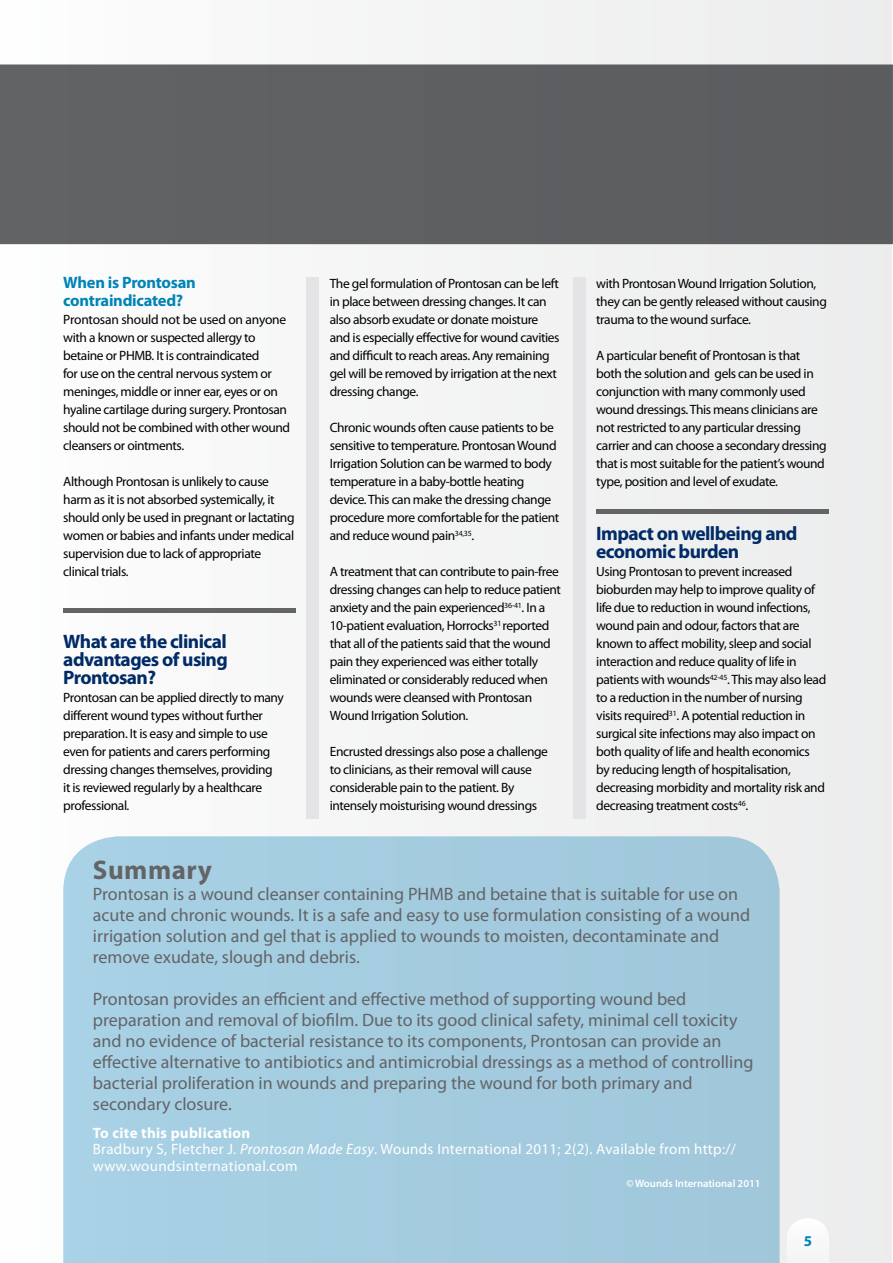
<style>
.page{position:relative;width:893px;height:1263px;background:#f3f4f4}
.page>*{position:absolute;margin:0;border:0;box-sizing:border-box;transform-origin:0 0}
.t1{font:700 27px "Myriad Pro";letter-spacing:.02em;color:#636466}
.t2{font:700 19.5px/18px "Myriad Pro";letter-spacing:-.03em;color:#002b66}
.t3{font:18px/21px "Myriad Pro";color:#636466}
.t4{font:700 16.5px/18px "Myriad Pro";letter-spacing:-.015em;color:#0084b6}
.t5{font:15px/16.5px "Myriad Pro";letter-spacing:.02em;color:#fff}
.t6{font:700 15px "Myriad Pro";color:#0084b6}
.t7{font:13.5px/18px "Myriad Pro";letter-spacing:-.03em;color:#000}
.t8{font:600 10.65px "Myriad Pro";color:#fff}
.s1{font-weight:700}
.s2{font-style:italic}
</style>
<div class="page">
<hr style="left:892px;top:0;width:1px;height:1263px;background:#fff">
<div style="left:0;top:64px;width:893px;height:180px;background:#5e5f61"></div>
<svg style="left:796px;top:1219px;width:24px;height:4px"></svg>
<div style="left:63px;top:836px;width:717px;height:427px;background:#a4ccdf"></div>
<div style="left:306px;top:277px;width:13px;height:542px;background:#e4e4e6"></div>
<div style="left:573px;top:277px;width:13px;height:542px;background:#e4e4e6"></div>
<hr style="left:597px;top:509px;width:232px;height:4px;background:#636466">
<hr style="left:63px;top:608px;width:233px;height:4px;background:#636466">
<p class="t4" style="left:63px;top:273px;width:134px">When is Prontosan contraindicated?</p>
<p class="t7" style="left:63px;top:310px;width:228px">Prontosan should not be used on anyone with a known or suspected allergy to betaine or PHMB. It is contraindicated<br>for use on the central nervous system or meninges, middle or inner ear, eyes or on hyaline cartilage during surgery. Prontosan should not be combined with other wound cleansers or ointments.</p>
<p class="t7" style="left:63px;top:472px;width:233px">Although Prontosan is unlikely to cause harm as it is not absorbed systemically, it should only be used in pregnant or lactating women or babies and infants under medical supervision due to lack of appropriate clinical trials.</p>
<h2 class="t2" style="left:63px;top:632px;width:166px;text-align:justify">What are the clinical advantages of using Prontosan?</h2>
<p class="t7" style="left:63px;top:688px;width:222px">Prontosan can be applied directly to many different wound types without further preparation. It is easy and simple to use even for patients and carers performing dressing changes themselves, providing<br>it is reviewed regularly by a healthcare professional.</p>
<p class="t7" style="left:330px;top:274px;width:231px">The gel formulation of Prontosan can be left in place between dressing changes. It can also absorb exudate or donate moisture and is especially effective for wound cavities and difficult to reach areas. Any remaining gel will be removed by irrigation at the next dressing change.</p>
<p class="t7" style="left:330px;top:418px;width:231px">Chronic wounds often cause patients to be sensitive to temperature. Prontosan Wound Irrigation Solution can be warmed to body temperature in a baby-bottle heating device. This can make the dressing change procedure more comfortable for the patient and reduce wound pain<sup>34,35</sup>.</p>
<p class="t7" style="left:330px;top:562px;width:233px">A treatment that can contribute to pain-free dressing changes can help to reduce patient anxiety and the pain experienced<sup>36-41</sup>. In a 10-patient evaluation, Horrocks<sup>31</sup> reported that all of the patients said that the wound pain they experienced was either totally eliminated or considerably reduced when wounds were cleansed with Prontosan Wound Irrigation Solution.</p>
<p class="t7" style="left:330px;top:742px;width:220px">Encrusted dressings also pose a challenge to clinicians, as their removal will cause considerable pain to the patient. By intensely moisturising wound dressings</p>
<p class="t7" style="left:596px;top:274px;width:232px">with Prontosan Wound Irrigation Solution, they can be gently released without causing trauma to the wound surface.</p>
<p class="t7" style="left:596px;top:346px;width:232px">A particular benefit of Prontosan is that both the solution and gels can be used in conjunction with many commonly used wound dressings. This means clinicians are not restricted to any particular dressing carrier and can choose a secondary dressing that is most suitable for the patient’s wound type, position and level of exudate.</p>
<h2 class="t2" style="left:596px;top:524px;width:203px">Impact on wellbeing and economic burden</h2>
<p class="t7" style="left:596px;top:562px;width:232px">Using Prontosan to prevent increased bioburden may help to improve quality of life due to reduction in wound infections, wound pain and odour, factors that are known to affect mobility, sleep and social interaction and reduce quality of life in patients with wounds<sup>42-45</sup>. This may also lead to a reduction in the number of nursing visits required<sup>31</sup>. A potential reduction in surgical site infections may also impact on both quality of life and health economics by reducing length of hospitalisation, decreasing morbidity and mortality risk and decreasing treatment costs<sup>46</sup>.</p>
<h1 class="t1" style="left:93px;top:852px;width:121px">Summary</h1>
<p class="t3" style="left:93px;top:883px;width:659px">Prontosan is a wound cleanser containing PHMB and betaine that is suitable for use on acute and chronic wounds. It is a safe and easy to use formulation consisting of a wound irrigation solution and gel that is applied to wounds to moisten, decontaminate and remove exudate, slough and debris.</p>
<p class="t3" style="left:93px;top:988px;width:662px">Prontosan provides an efficient and effective method of supporting wound bed preparation and removal of biofilm. Due to its good clinical safety, minimal cell toxicity and no evidence of bacterial resistance to its components, Prontosan can provide an effective alternative to antibiotics and antimicrobial dressings as a method of controlling bacterial proliferation in wounds and preparing the wound for both primary and secondary closure.</p>
<p class="t5" style="left:93px;top:1124px;width:645px"><span class="s1">To cite this publication<br></span>Bradbury S, Fletcher J. <span class="s2">Prontosan Made Easy</span>. Wounds International 2011; 2(2). Available from http:// www.woundsinternational.com</p>
<p class="t8" style="left:627px;top:1177px;width:136px">© Wounds International 2011</p>
<p class="t6" style="left:804px;top:1231px;width:10px">5</p>
</div>
